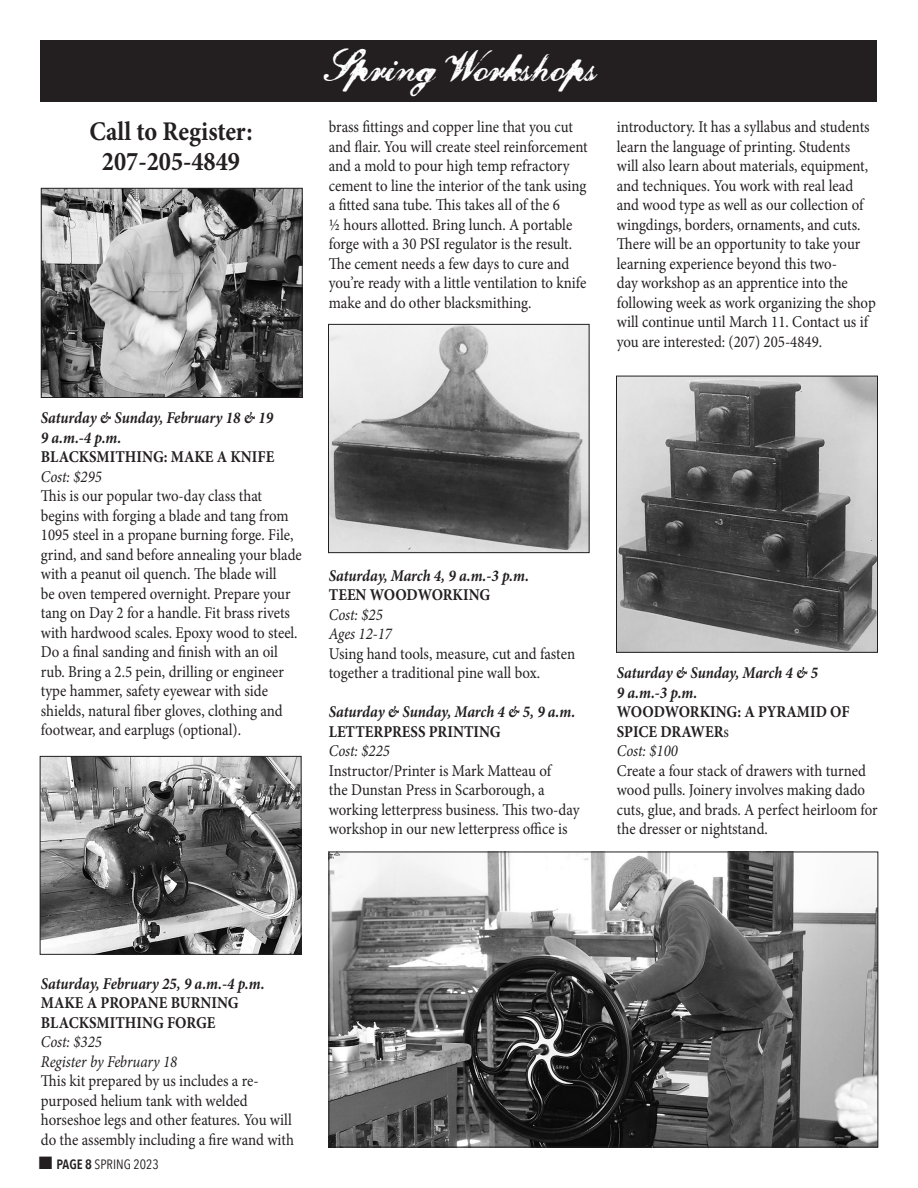
<style>
.page{position:relative;width:918px;height:1188px;background:#fff}
.page>*{position:absolute;margin:0;border:0;box-sizing:border-box;transform-origin:0 0}
.t1{font:49.5px "Magesta Script Mix";letter-spacing:-.005em;color:#fff}
.t2{font:700 27px "Minion Pro";color:#231f20;scale:.9 1}
.t3{font:16.5px/19.5px "Minion Pro";letter-spacing:-.005em;color:#231f20;scale:.9 1}
.t4{font:italic 700 16.5px "Minion Pro";letter-spacing:-.005em;color:#231f20;scale:.9 1}
.t5{font:700 16.5px/19.5px "Minion Pro";color:#231f20;scale:.9 1}
.t6{font:italic 16.5px "Minion Pro";color:#231f20;scale:.9 1}
.t7{font:13.5px "Avenir Next Condensed";color:#231f20}
.s1{font-weight:400}
.s2{font-weight:600}
</style>
<div class="page">
<div style="left:40px;top:40px;width:838px;height:62px;background:#231f20"></div>
<img style="left:330px;top:854px;width:546px;height:292px">
<div style="left:328px;top:852px;width:550px;height:296px;border:1px solid #231f20"></div>
<img style="left:43px;top:190px;width:258px;height:206px">
<div style="left:41px;top:188px;width:262px;height:210px;border:1px solid #231f20"></div>
<img style="left:42px;top:758px;width:258px;height:195px">
<div style="left:40px;top:756px;width:262px;height:199px;border:1px solid #231f20"></div>
<img style="left:330px;top:326px;width:258px;height:225px">
<div style="left:328px;top:324px;width:262px;height:229px;border:1px solid #231f20"></div>
<img style="left:618px;top:378px;width:258px;height:273px">
<div style="left:616px;top:376px;width:262px;height:277px;border:1px solid #231f20"></div>
<p class="t2" style="left:89px;top:112px;width:183px">Call to Register:</p>
<p class="t2" style="left:102px;top:142px;width:155px">207-205-4849</p>
<p class="t1" style="left:322px;top:41px;width:275px">Spring Workshops</p>
<p class="t3" style="left:329px;top:117px;width:289px">brass fittings and copper line that you cut and flair. You will create steel reinforcement and a mold to pour high temp refractory cement to line the interior of the tank using a fitted sana tube. This takes all of the 6<br>½ hours allotted. Bring lunch. A portable forge with a 30 PSI regulator is the result.<br>The cement needs a few days to cure and you’re ready with a little ventilation to knife make and do other blacksmithing.</p>
<p class="t3" style="left:617px;top:117px;width:289px">introductory. It has a syllabus and students learn the language of printing. Students will also learn about materials, equipment, and techniques. You work with real lead and wood type as well as our collection of wingdings, borders, ornaments, and cuts.<br>There will be an opportunity to take your learning experience beyond this two-<br>day workshop as an apprentice into the following week as work organizing the shop will continue until March 11. Contact us if you are interested: (207) 205-4849.</p>
<p class="t4" style="left:41px;top:406px;width:260px">Saturday &amp; Sunday, February 18 &amp; 19</p>
<p class="t4" style="left:41px;top:426px;width:91px">9 a.m.-4 p.m.</p>
<p class="t5" style="left:41px;top:447px;width:261px">BLACKSMITHING: MAKE A KNIFE</p>
<p class="t6" style="left:41px;top:465px;width:69px">Cost: $295</p>
<p class="t3" style="left:41px;top:486px;width:292px">This is our popular two-day class that begins with forging a blade and tang from 1095 steel in a propane burning forge. File, grind, and sand before annealing your blade with a peanut oil quench. The blade will<br>be oven tempered overnight. Prepare your tang on Day 2 for a handle. Fit brass rivets with hardwood scales. Epoxy wood to steel.<br>Do a final sanding and finish with an oil rub. Bring a 2.5 pein, drilling or engineer type hammer, safety eyewear with side shields, natural fiber gloves, clothing and footwear, and earplugs (optional).</p>
<p class="t4" style="left:329px;top:564px;width:224px">Saturday, March 4, 9 a.m.-3 p.m.</p>
<p class="t5" style="left:329px;top:585px;width:181px">TEEN WOODWORKING</p>
<p class="t6" style="left:329px;top:603px;width:61px">Cost: $25</p>
<p class="t6" style="left:329px;top:623px;width:72px">Ages 12-17</p>
<p class="t3" style="left:329px;top:644px;width:275px">Using hand tools, measure, cut and fasten together a traditional pine wall box.</p>
<p class="t4" style="left:329px;top:700px;width:275px">Saturday &amp; Sunday, March 4 &amp; 5, 9 a.m.</p>
<p class="t5" style="left:329px;top:721px;width:193px">LETTERPRESS PRINTING</p>
<p class="t6" style="left:329px;top:740px;width:69px">Cost: $225</p>
<p class="t3" style="left:329px;top:761px;width:280px">Instructor/Printer is Mark Matteau of<br>the Dunstan Press in Scarborough, a working letterpress business. This two-day workshop in our new letterpress office is</p>
<p class="t4" style="left:617px;top:661px;width:225px">Saturday &amp; Sunday, March 4 &amp; 5</p>
<p class="t4" style="left:617px;top:681px;width:91px">9 a.m.-3 p.m.</p>
<p class="t5" style="left:617px;top:702px;width:260px">WOODWORKING: A PYRAMID OF<br>SPICE DRAWER<span class="s1">s</span></p>
<p class="t6" style="left:617px;top:740px;width:69px">Cost: $100</p>
<p class="t3" style="left:617px;top:761px;width:291px">Create a four stack of drawers with turned wood pulls. Joinery involves making dado cuts, glue, and brads. A perfect heirloom for the dresser or nightstand.</p>
<p class="t4" style="left:41px;top:972px;width:250px">Saturday, February 25, 9 a.m.-4 p.m.</p>
<p class="t5" style="left:41px;top:993px;width:221px">MAKE A PROPANE BURNING<br>BLACKSMITHING FORGE</p>
<p class="t6" style="left:41px;top:1031px;width:69px">Cost: $325</p>
<p class="t6" style="left:41px;top:1050px;width:153px">Register by February 18</p>
<p class="t3" style="left:41px;top:1071px;width:283px">This kit prepared by us includes a re&shy;purposed helium tank with welded horseshoe legs and other features. You will do the assembly including a fire wand with</p>
<p class="t7" style="left:39px;top:1152px;width:121px">■ <span class="s2">PAGE 8</span> SPRING 2023</p>
</div>
